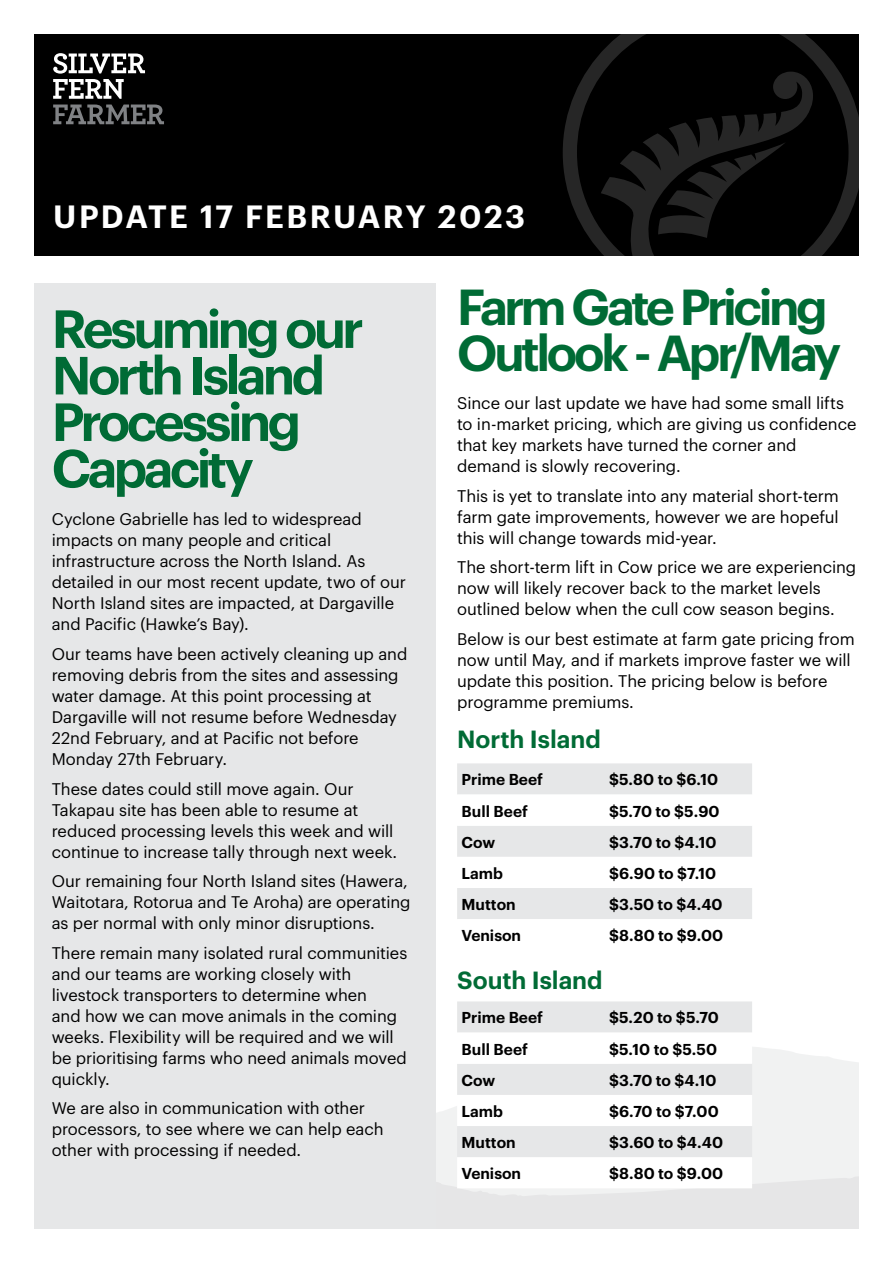
<style>
.page{position:relative;width:893px;height:1263px;background:#fff}
.page>*{position:absolute;margin:0;border:0;box-sizing:border-box;transform-origin:0 0}
.t1{font:600 52.5px/46.5px "Graphik";letter-spacing:-.07em;color:#006b35}
.t2{font:600 49.5px/46.5px "Graphik";letter-spacing:-.07em;color:#006b35}
.t3{font:600 31.5px "Graphik";letter-spacing:.07em;color:#fff}
.t4{font:600 24.3px "Graphik";color:#006b35}
.t5{font:16.5px/21px "Graphik";letter-spacing:-.005em;color:#000}
.t6{font:600 15.45px "Graphik";color:#000}
</style>
<div class="page">
<div style="left:34px;top:34px;width:825px;height:221px;background:#000"></div>
<svg style="left:563px;top:34px;width:296px;height:221px"></svg>
<svg style="left:53px;top:105px;width:111px;height:19px"></svg>
<svg style="left:53px;top:53px;width:92px;height:46px"></svg>
<svg style="left:436px;top:1108px;width:76px;height:121px;fill:#e6e6e7"></svg>
<svg style="left:512px;top:1047px;width:347px;height:182px;fill:#f1f2f2"></svg>
<div style="left:34px;top:284px;width:402px;height:945px;background:#e6e7e8"></div>
<div style="left:457px;top:763px;width:295px;height:31px;background:#e6e7e8"></div>
<svg style="left:457px;top:826px;width:295px;height:93px;fill:#e6e7e8"></svg>
<div style="left:457px;top:1001px;width:295px;height:31px;background:#e6e7e8"></div>
<svg style="left:457px;top:1047px;width:295px;height:141px"></svg>
<h3 class="t3" style="left:53px;top:193px;width:474px">UPDATE 17 FEBRUARY 2023</h3>
<h1 class="t1" style="left:52px;top:301px;width:314px">Resuming our<br>North Island<br>Processing<br>Capacity</h1>
<p class="t5" style="left:52px;top:508px;width:356px">Cyclone Gabrielle has led to widespread impacts on many people and critical infrastructure across the North Island. As detailed in our most recent update, two of our North Island sites are impacted, at Dargaville and Pacific (Hawke’s Bay).</p>
<p class="t5" style="left:52px;top:642px;width:357px">Our teams have been actively cleaning up and removing debris from the sites and assessing water damage. At this point processing at Dargaville will not resume before Wednesday 22nd February, and at Pacific not before Monday 27th February.</p>
<p class="t5" style="left:52px;top:777px;width:347px">These dates could still move again. Our Takapau site has been able to resume at reduced processing levels this week and will continue to increase tally through next week.</p>
<p class="t5" style="left:52px;top:869px;width:360px">Our remaining four North Island sites (Hawera,<br>Waitotara, Rotorua and Te Aroha) are operating as per normal with only minor disruptions.</p>
<p class="t5" style="left:52px;top:941px;width:357px">There remain many isolated rural communities and our teams are working closely with livestock transporters to determine when<br>and how we can move animals in the coming weeks. Flexibility will be required and we will be prioritising farms who need animals moved quickly.</p>
<p class="t5" style="left:52px;top:1096px;width:333px">We are also in communication with other processors, to see where we can help each other with processing if needed.</p>
<h2 class="t2" style="left:457px;top:279px;width:386px">Farm Gate Pricing<br>Outlook - Apr/May</h2>
<p class="t5" style="left:457px;top:391px;width:401px">Since our last update we have had some small lifts to in-market pricing, which are giving us confidence that key markets have turned the corner and demand is slowly recovering.</p>
<p class="t5" style="left:457px;top:484px;width:383px;text-align:justify">This is yet to translate into any material short-term farm gate improvements, however we are hopeful this will change towards mid-year.</p>
<p class="t5" style="left:457px;top:555px;width:401px">The short-term lift in Cow price we are experiencing now will likely recover back to the market levels outlined below when the cull cow season begins.</p>
<p class="t5" style="left:457px;top:627px;width:399px">Below is our best estimate at farm gate pricing from now until May, and if markets improve faster we will update this position. The pricing below is before programme premiums.</p>
<h3 class="t4" style="left:457px;top:721px;width:145px">North Island</h3>
<p class="t6" style="left:462px;top:768px;width:83px">Prime Beef</p>
<p class="t6" style="left:609px;top:768px;width:111px">$5.80 to $6.10</p>
<p class="t6" style="left:462px;top:799px;width:68px">Bull Beef</p>
<p class="t6" style="left:609px;top:799px;width:112px">$5.70 to $5.90</p>
<p class="t6" style="left:462px;top:830px;width:35px">Cow</p>
<p class="t6" style="left:609px;top:830px;width:109px">$3.70 to $4.10</p>
<p class="t6" style="left:462px;top:861px;width:43px">Lamb</p>
<p class="t6" style="left:609px;top:861px;width:109px">$6.90 to $7.10</p>
<p class="t6" style="left:462px;top:892px;width:56px">Mutton</p>
<p class="t6" style="left:609px;top:892px;width:115px">$3.50 to $4.40</p>
<p class="t6" style="left:462px;top:924px;width:61px">Venison</p>
<p class="t6" style="left:609px;top:924px;width:116px">$8.80 to $9.00</p>
<h3 class="t4" style="left:457px;top:962px;width:147px">South Island</h3>
<p class="t6" style="left:462px;top:1006px;width:83px">Prime Beef</p>
<p class="t6" style="left:609px;top:1006px;width:111px">$5.20 to $5.70</p>
<p class="t6" style="left:462px;top:1037px;width:68px">Bull Beef</p>
<p class="t6" style="left:609px;top:1037px;width:110px">$5.10 to $5.50</p>
<p class="t6" style="left:462px;top:1068px;width:35px">Cow</p>
<p class="t6" style="left:609px;top:1068px;width:109px">$3.70 to $4.10</p>
<p class="t6" style="left:462px;top:1099px;width:43px">Lamb</p>
<p class="t6" style="left:609px;top:1099px;width:111px">$6.70 to $7.00</p>
<p class="t6" style="left:462px;top:1130px;width:56px">Mutton</p>
<p class="t6" style="left:609px;top:1130px;width:116px">$3.60 to $4.40</p>
<p class="t6" style="left:462px;top:1162px;width:61px">Venison</p>
<p class="t6" style="left:609px;top:1162px;width:116px">$8.80 to $9.00</p>
</div>
